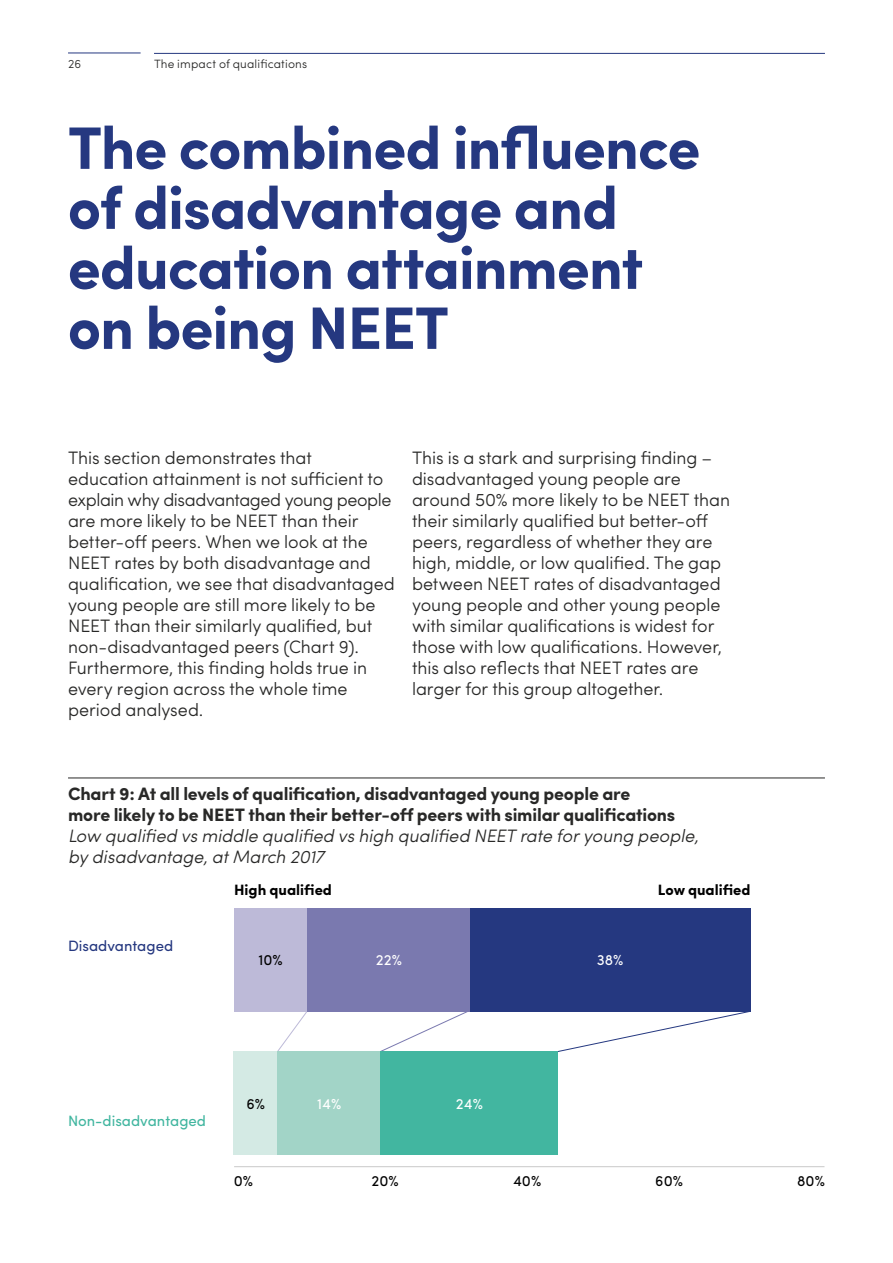
<style>
.page{position:relative;width:893px;height:1263px;background:#fff}
.page>*{position:absolute;margin:0;border:0;box-sizing:border-box;transform-origin:0 0}
.t1{font:700 60px/60px "Sofia Pro";letter-spacing:-.02em;color:#253880}
.t2{font:300 18px/21px "Sofia Pro";letter-spacing:-.005em;color:#282827}
.t3{font:700 18px/21px "Sofia Pro";letter-spacing:-.01em;color:#282827}
.t4{font:italic 300 18px/21px "Sofia Pro";color:#282827}
.t5{font:700 15px "Sofia Pro";color:#000}
.t6{font:15px "Sofia Pro";color:#000}
.t7{font:15px "Sofia Pro";color:#42b6a0}
.t8{font:15px "Sofia Pro";color:#253880}
.t9{font:15px "Sofia Pro";color:#fff}
.t10{font:300 12px "Sofia Pro";letter-spacing:.015em;color:#282827}
</style>
<div class="page">
<hr style="left:154px;top:53px;width:671px;height:1px;background:#253880">
<hr style="left:68px;top:53px;width:73px;height:1px;background:#253880">
<hr style="left:68px;top:777px;width:757px;height:1px;background:#282827">
<svg style="left:558px;top:1010px;width:193px;height:42px"></svg>
<svg style="left:381px;top:1012px;width:87px;height:39px"></svg>
<svg style="left:277px;top:1012px;width:30px;height:39px"></svg>
<hr style="left:234px;top:1166px;width:590px;height:1px;background:#c9c9c9">
<div style="left:234px;top:908px;width:74px;height:104px;background:#bdbad8"></div>
<div style="left:308px;top:908px;width:162px;height:104px;background:#7a79af"></div>
<div style="left:470px;top:908px;width:280px;height:104px;background:#253880"></div>
<div style="left:234px;top:1051px;width:44px;height:104px;background:#d4eae4"></div>
<div style="left:278px;top:1051px;width:103px;height:104px;background:#a2d4c7"></div>
<div style="left:381px;top:1051px;width:177px;height:104px;background:#42b6a0"></div>
<p class="t10" style="left:68px;top:55px;width:15px">26</p>
<p class="t10" style="left:154px;top:55px;width:155px">The impact of qualifications</p>
<h1 class="t1" style="left:68px;top:114px;width:634px">The combined influence of disadvantage and education attainment on being NEET</h1>
<p class="t2" style="left:68px;top:446px;width:328px">This section demonstrates that education attainment is not sufficient to explain why disadvantaged young people are more likely to be NEET than their better-off peers. When we look at the NEET rates by both disadvantage and qualification, we see that disadvantaged young people are still more likely to be NEET than their similarly qualified, but non-disadvantaged peers (Chart 9).<br>Furthermore, this finding holds true in every region across the whole time period analysed.</p>
<p class="t2" style="left:412px;top:446px;width:320px">This is a stark and surprising finding – disadvantaged young people are around 50% more likely to be NEET than their similarly qualified but better-off peers, regardless of whether they are high, middle, or low qualified. The gap between NEET rates of disadvantaged young people and other young people with similar qualifications is widest for those with low qualifications. However, this also reflects that NEET rates are larger for this group altogether.</p>
<p class="t3" style="left:68px;top:782px;width:609px">Chart 9: At all levels of qualification, disadvantaged young people are more likely to be NEET than their better-off peers with similar qualifications</p>
<p class="t4" style="left:68px;top:824px;width:632px">Low qualified vs middle qualified vs high qualified NEET rate for young people, by disadvantage, at March 2017</p>
<p class="t8" style="left:68px;top:935px;width:107px">Disadvantaged</p>
<p class="t5" style="left:234px;top:878px;width:99px">High qualified</p>
<p class="t5" style="left:658px;top:878px;width:94px">Low qualified</p>
<p class="t6" style="left:258px;top:949px;width:26px">10%</p>
<p class="t9" style="left:376px;top:949px;width:28px">22%</p>
<p class="t9" style="left:597px;top:949px;width:28px">38%</p>
<p class="t7" style="left:68px;top:1110px;width:140px">Non-disadvantaged</p>
<p class="t6" style="left:247px;top:1092px;width:20px">6%</p>
<p class="t9" style="left:317px;top:1092px;width:26px">14%</p>
<p class="t9" style="left:456px;top:1092px;width:29px">24%</p>
<p class="t6" style="left:234px;top:1170px;width:21px">0%</p>
<p class="t6" style="left:372px;top:1170px;width:29px">20%</p>
<p class="t6" style="left:513px;top:1170px;width:30px">40%</p>
<p class="t6" style="left:655px;top:1170px;width:29px">60%</p>
<p class="t6" style="left:797px;top:1170px;width:29px">80%</p>
</div>
